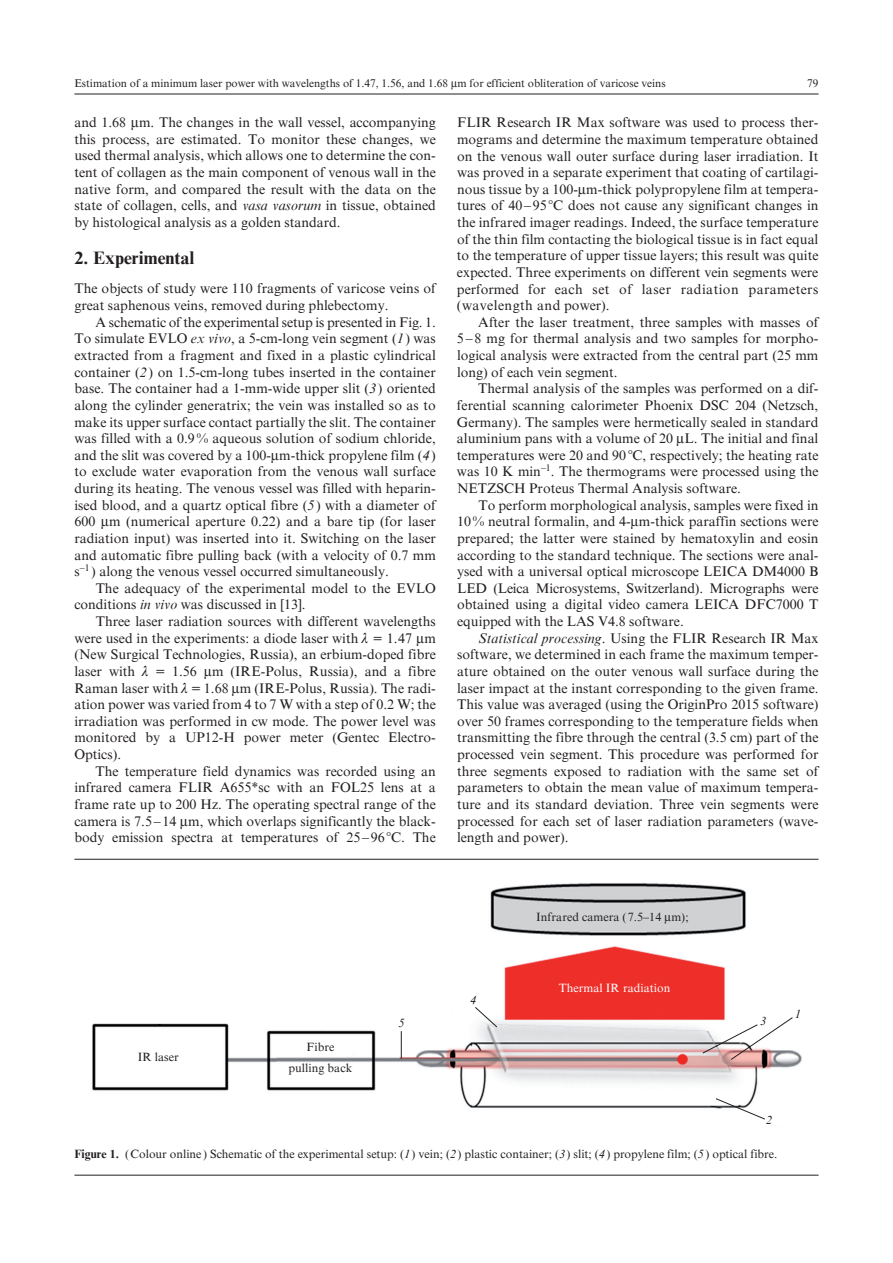
<style>
.page{position:relative;width:893px;height:1263px;background:#fff}
.page>*{position:absolute;margin:0;border:0;box-sizing:border-box;transform-origin:0 0}
.t1{font:700 18px "Times QE";color:#231f20}
.t2{font:13.95px/16.6px "Times QE";color:#231f20;text-align:justify}
.t3{font:12px/21px "Times QE";color:#231f20;text-align:center}
.t4{font:12px "Times QE";letter-spacing:.005em;color:#fff}
.t5{font:12px "Times QE Inclined";color:#231f20}
.t6{font:11.25px "Times QE";color:#231f20}
.s1{font-family:"Times QE Inclined"}
.s2{font-weight:700}
</style>
<div class="page">
<hr style="left:74px;top:94px;width:745px;height:1px;background:#231f20">
<hr style="left:74px;top:859px;width:745px;height:1px;background:#231f20">
<hr style="left:74px;top:1175px;width:745px;height:1px;background:#231f20">
<img style="left:92px;top:883px;width:710px;height:225px">
<svg style="left:401px;top:1031px;width:1px;height:27px"></svg>
<svg style="left:474px;top:1006px;width:24px;height:22px"></svg>
<svg style="left:715px;top:1098px;width:51px;height:22px"></svg>
<svg style="left:702px;top:1017px;width:91px;height:43px"></svg>
<svg style="left:665px;top:914px;width:6px;height:9px"></svg>
<p class="t6" style="left:74px;top:77px;width:593px">Estimation of a minimum laser power with wavelengths of 1.47, 1.56, and 1.68 m for efficient obliteration of varicose veins</p>
<p class="t6" style="left:807px;top:77px;width:13px">79</p>
<p class="t2" style="left:74px;top:114px;width:363px">and 1.68 m. The changes in the wall vessel, accompanying this process, are estimated. To monitor these changes, we used thermal analysis, which allows one to determine the con&shy;tent of collagen as the main component of venous wall in the native form, and compared the result with the data on the state of collagen, cells, and <span class="s1">vasa vasorum</span> in tissue, obtained by histological analysis as a golden standard.</p>
<p class="t1" style="left:74px;top:248px;width:121px">2. Experimental</p>
<p class="t2" style="left:74px;top:280px;width:363px">The objects of study were 110 fragments of varicose veins of great saphenous veins, removed during phlebectomy.</p>
<p class="t2" style="left:74px;top:314px;width:363px;text-indent:21px">A schematic of the experimental setup is presented in Fig. 1.<br>To simulate EVLO <span class="s1">ex vivo</span>, a 5-cm-long vein segment (<span class="s1">1</span>) was extracted from a fragment and fixed in a plastic cylindrical container (<span class="s1">2</span>) on 1.5-cm-long tubes inserted in the container base. The container had a 1-mm-wide upper slit (<span class="s1">3</span>) oriented along the cylinder generatrix; the vein was installed so as to make its upper surface contact partially the slit. The container was filled with a 0.9% aqueous solution of sodium chloride, and the slit was covered by a 100- m-thick propylene film (<span class="s1">4</span>) to exclude water evaporation from the venous wall surface during its heating. The venous vessel was filled with heparin&shy;ised blood, and a quartz optical fibre (<span class="s1">5</span>) with a diameter of 600 m (numerical aperture 0.22) and a bare tip (for laser radiation input) was inserted into it. Switching on the laser and automatic fibre pulling back (with a velocity of 0.7 mm s<sup>–1</sup> ) along the venous vessel occurred simultaneously.</p>
<p class="t2" style="left:74px;top:580px;width:363px;text-indent:21px">The adequacy of the experimental model to the EVLO conditions <span class="s1">in vivo</span> was discussed in [13].</p>
<p class="t2" style="left:74px;top:613px;width:363px;text-indent:21px">Three laser radiation sources with different wavelengths were used in the experiments: a diode laser with ● = 1.47 m (New Surgical Technologies, Russia), an erbium-doped fibre laser with ● = 1.56 m (IRE-Polus, Russia), and a fibre Raman laser with ● = 1.68 m (IRE-Polus, Russia). The radi&shy;ation power was varied from 4 to 7 W with a step of 0.2 W; the irradiation was performed in cw mode. The power level was monitored by a UP12-H power meter (Gentec Electro-Optics).</p>
<p class="t2" style="left:74px;top:763px;width:363px;text-indent:21px">The temperature field dynamics was recorded using an infrared camera FLIR A655*sc with an FOL25 lens at a frame rate up to 200 Hz. The operating spectral range of the camera is 7.5–14 m, which overlaps significantly the black&shy;body emission spectra at temperatures of 25–96 C. The</p>
<p class="t2" style="left:457px;top:114px;width:363px">FLIR Research IR Max software was used to process ther&shy;mograms and determine the maximum temperature obtained on the venous wall outer surface during laser irradiation. It was proved in a separate experiment that coating of cartilagi&shy;nous tissue by a 100- m-thick polypropylene film at tempera&shy;tures of 40–95 C does not cause any significant changes in the infrared imager readings. Indeed, the surface temperature of the thin film contacting the biological tissue is in fact equal to the temperature of upper tissue layers; this result was quite expected. Three experiments on different vein segments were performed for each set of laser radiation parameters (wavelength and power).</p>
<p class="t2" style="left:457px;top:314px;width:363px;text-indent:21px">After the laser treatment, three samples with masses of 5–8 mg for thermal analysis and two samples for morpho&shy;logical analysis were extracted from the central part (25 mm long) of each vein segment.</p>
<p class="t2" style="left:457px;top:380px;width:363px;text-indent:21px">Thermal analysis of the samples was performed on a dif&shy;ferential scanning calorimeter Phoenix DSC 204 (Netzsch, Germany). The samples were hermetically sealed in standard aluminium pans with a volume of 20 L. The initial and final temperatures were 20 and 90 C, respectively; the heating rate was 10 K min<sup>–1</sup>. The thermograms were processed using the NETZSCH Proteus Thermal Analysis software.</p>
<p class="t2" style="left:457px;top:497px;width:363px;text-indent:21px">To perform morphological analysis, samples were fixed in 10% neutral formalin, and 4- m-thick paraffin sections were prepared; the latter were stained by hematoxylin and eosin according to the standard technique. The sections were anal&shy;ysed with a universal optical microscope LEICA DM4000 B LED (Leica Microsystems, Switzerland). Micrographs were obtained using a digital video camera LEICA DFC7000 T equipped with the LAS V4.8 software.</p>
<p class="t2" style="left:457px;top:630px;width:363px;text-indent:21px"><span class="s1">Statistical processing</span>. Using the FLIR Research IR Max software, we determined in each frame the maximum temper&shy;ature obtained on the outer venous wall surface during the laser impact at the instant corresponding to the given frame.<br>This value was averaged (using the OriginPro 2015 software) over 50 frames corresponding to the temperature fields when transmitting the fibre through the central (3.5 cm) part of the processed vein segment. This procedure was performed for three segments exposed to radiation with the same set of parameters to obtain the mean value of maximum tempera&shy;ture and its standard deviation. Three vein segments were processed for each set of laser radiation parameters (wave&shy;length and power).</p>
<p class="t3" style="left:536px;top:906px;width:154px">Infrared camera (7.5–14 m);</p>
<p class="t3" style="left:138px;top:1046px;width:43px">IR laser</p>
<p class="t3" style="left:288px;top:1037px;width:65px">Fibre pulling back</p>
<p class="t5" style="left:398px;top:1016px;width:7px">5</p>
<p class="t5" style="left:470px;top:993px;width:7px">4</p>
<p class="t4" style="left:559px;top:981px;width:113px">Thermal IR radiation</p>
<p class="t5" style="left:760px;top:1014px;width:7px">3</p>
<p class="t5" style="left:766px;top:1113px;width:7px">2</p>
<p class="t3" style="left:74px;top:1143px;width:704px"><span class="s2">Figure 1.</span> (Colour online ) Schematic of the experimental setup: (<span class="s1">1</span>) vein; (<span class="s1">2</span>) plastic container; (<span class="s1">3</span>) slit; (<span class="s1">4</span>) propylene film; (<span class="s1">5</span>) optical fibre.</p>
<p class="t5" style="left:795px;top:1007px;width:7px">1</p>
</div>
